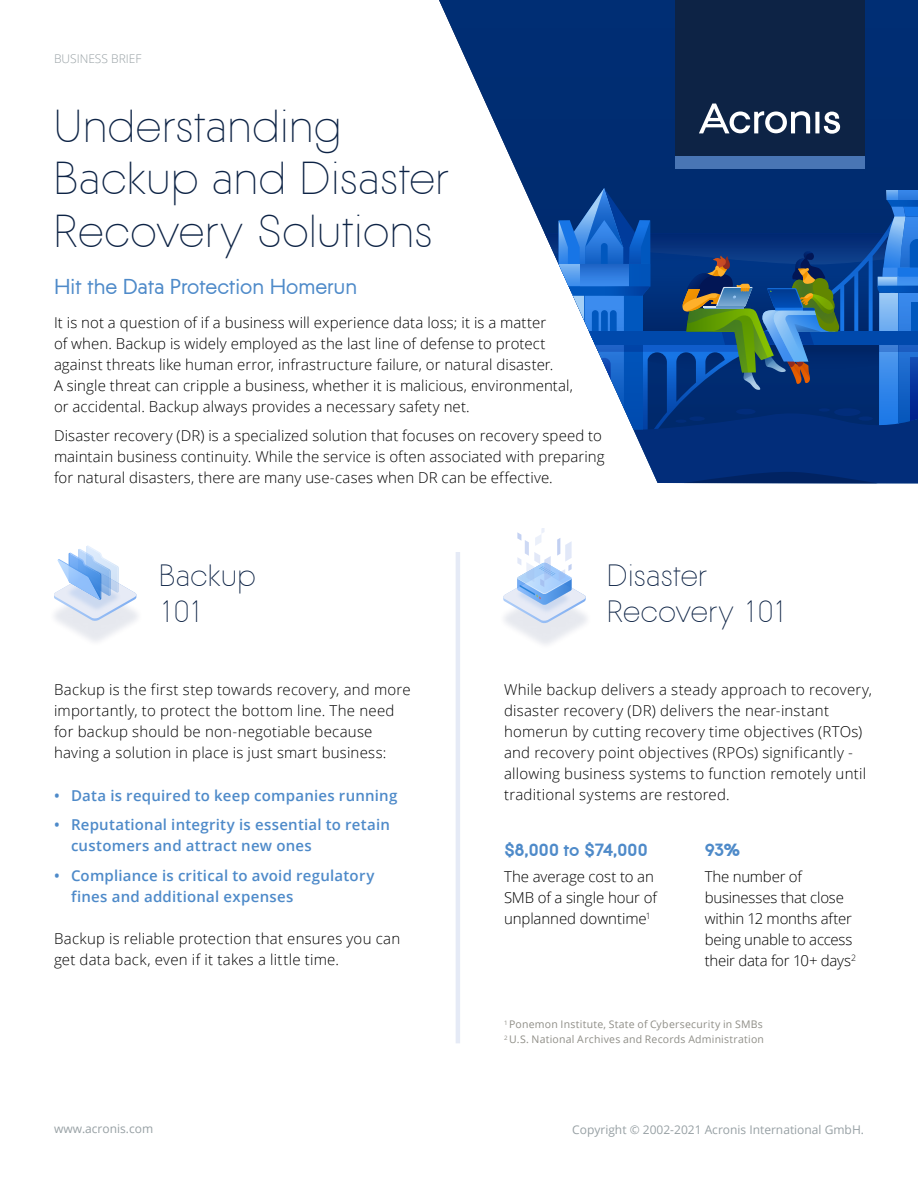
<style>
.page{position:relative;width:918px;height:1188px;background:#fff}
.page>*{position:absolute;margin:0;border:0;box-sizing:border-box;transform-origin:0 0}
.t1{font:300 45px/52.5px "Acronis";letter-spacing:.005em;color:#0d2345}
.t2{font:300 30px/36px "Acronis";letter-spacing:.005em;color:#0d2345}
.t3{font:21px "Acronis";letter-spacing:-.01em;color:#4e8ac9}
.t4{font:700 18px "Acronis";letter-spacing:.015em;color:#4e8ac9}
.t5{font:300 15px/21px "Open Sans";letter-spacing:.01em;color:#000}
.t6{font:600 15px/21px "Open Sans";letter-spacing:.015em;color:#4e8ac9}
.t7{font:300 15px/21px "Open Sans";letter-spacing:-.015em;color:#000}
.t8{font:12px "Open Sans";color:#97a0a4}
.t9{font:300 12px "Open Sans";color:#97a0a4}
.t10{font:10.5px/15px "Open Sans";letter-spacing:.02em;color:#8f8e87}
</style>
<div class="page">
<svg style="left:439px;top:0;width:479px;height:188px;background:#234985"></svg>
<div style="left:633px;top:430px;width:285px;height:53px;background:#022d7a"></div>
<svg style="left:684px;top:472px;width:194px;height:11px;background:#01276b"></svg>
<svg style="left:524px;top:188px;width:394px;height:242px;background:#36649d"></svg>
<div style="left:675px;top:0;width:189px;height:156px;background:#0d2345"></div>
<svg style="left:699px;top:104px;width:141px;height:30px"></svg>
<div style="left:675px;top:156px;width:189px;height:13px;background:#4975b4"></div>
<svg style="left:53px;top:545px;width:84px;height:76px"></svg>
<svg style="left:503px;top:529px;width:83px;height:94px"></svg>
<hr style="left:456px;top:552px;width:4px;height:491px;background:#e5eaf6">
<p class="t9" style="left:54px;top:51px;width:89px">BUSINESS BRIEF</p>
<h1 class="t1" style="left:54px;top:101px;width:397px">Understanding<br>Backup and Disaster<br>Recovery Solutions</h1>
<h3 class="t3" style="left:54px;top:274px;width:305px">Hit the Data Protection Homerun</h3>
<p class="t5" style="left:54px;top:312px;width:521px">It is not a question of if a business will experience data loss; it is a matter<br>of when. Backup is widely employed as the last line of defense to protect against threats like human error, infrastructure failure, or natural disaster.<br>A single threat can cripple a business, whether it is malicious, environmental, or accidental. Backup always provides a necessary safety net.</p>
<p class="t5" style="left:54px;top:425px;width:552px">Disaster recovery (DR) is a specialized solution that focuses on recovery speed to maintain business continuity. While the service is often associated with preparing for natural disasters, there are many use-cases when DR can be effective.</p>
<h2 class="t2" style="left:159px;top:558px;width:99px">Backup<br>101</h2>
<h2 class="t2" style="left:607px;top:558px;width:183px">Disaster<br>Recovery 101</h2>
<p class="t5" style="left:54px;top:679px;width:358px">Backup is the first step towards recovery, and more importantly, to protect the bottom line. The need for backup should be non-negotiable because having a solution in place is just smart business:</p>
<p class="t6" style="left:54px;top:784px;width:345px">• Data is required to keep companies running</p>
<p class="t6" style="left:71px;top:814px;width:320px;text-indent:-17px">• Reputational integrity is essential to retain customers and attract new ones</p>
<p class="t6" style="left:71px;top:864px;width:305px;text-indent:-17px">• Compliance is critical to avoid regulatory fines and additional expenses</p>
<p class="t5" style="left:54px;top:928px;width:348px">Backup is reliable protection that ensures you can get data back, even if it takes a little time.</p>
<p class="t5" style="left:504px;top:679px;width:370px">While backup delivers a steady approach to recovery, disaster recovery (DR) delivers the near-instant homerun by cutting recovery time objectives (RTOs) and recovery point objectives (RPOs) significantly - allowing business systems to function remotely until traditional systems are restored.</p>
<p class="t4" style="left:504px;top:839px;width:145px">$8,000 to $74,000</p>
<p class="t5" style="left:504px;top:865px;width:154px">The average cost to an<br>SMB of a single hour of unplanned downtime<sup>1</sup></p>
<p class="t4" style="left:705px;top:839px;width:37px">93%</p>
<p class="t7" style="left:705px;top:865px;width:153px">The number of businesses that close within 12 months after being unable to access their data for 10+ days<sup>2</sup></p>
<p class="t10" style="left:504px;top:1017px;width:262px"><sup>1</sup> Ponemon Institute, State of Cybersecurity in SMBs<br><sup>2</sup> U.S. National Archives and Records Administration</p>
<p class="t8" style="left:54px;top:1120px;width:101px">www.acronis.com</p>
<p class="t8" style="left:572px;top:1121px;width:293px">Copyright © 2002-2021 Acronis International GmbH.</p>
</div>
